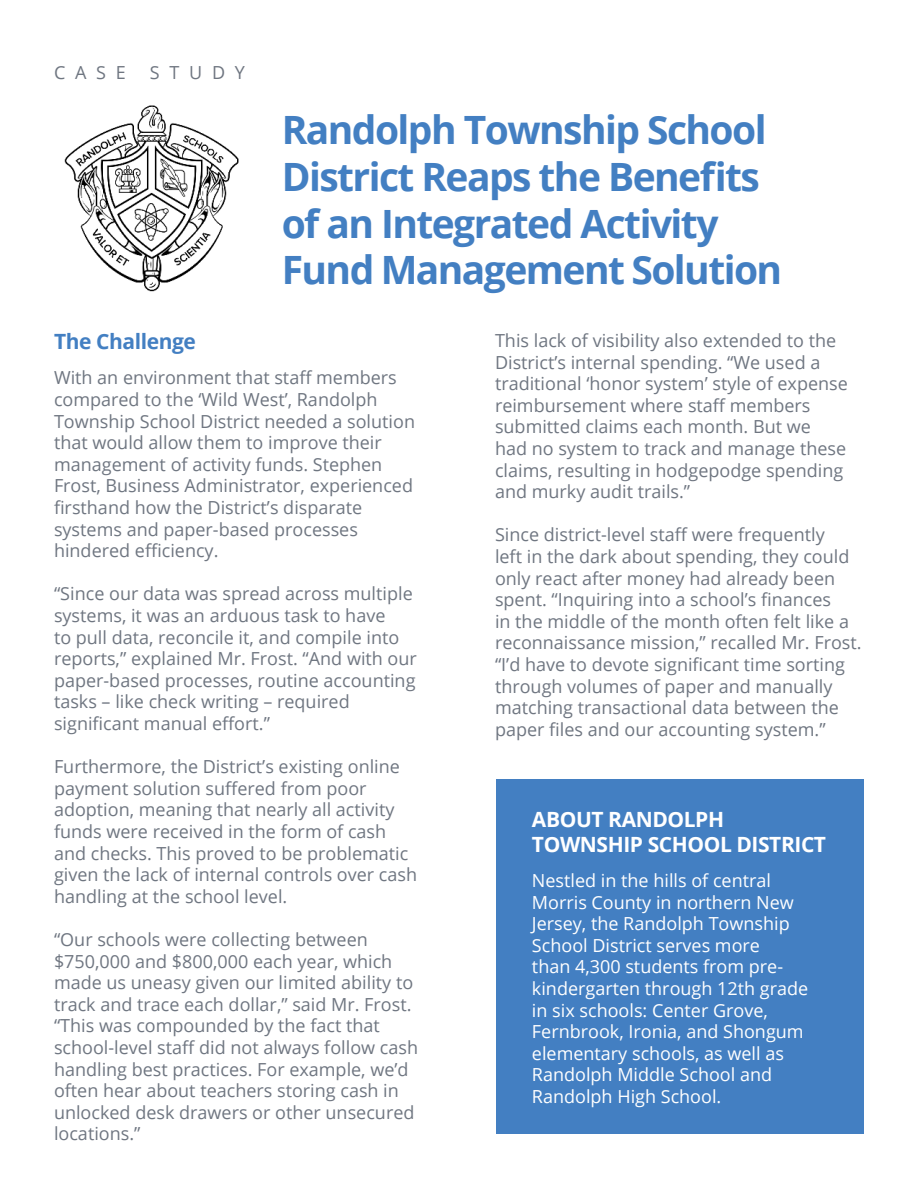
<style>
.page{position:relative;width:918px;height:1188px;background:#fff}
.page>*{position:absolute;margin:0;border:0;box-sizing:border-box;transform-origin:0 0}
.t1{font:700 39px/46.8px "Open Sans";letter-spacing:-.04em;color:#437fc2}
.t2{font:700 21px/25.2px "Open Sans";letter-spacing:-.02em;color:#fff}
.t3{font:700 21px "Open Sans";letter-spacing:-.02em;color:#437fc2}
.t4{font:18px/21.6px "Open Sans";color:#6f7681}
.t5{font:18px/21.6px "Open Sans";color:#fff}
</style>
<div class="page">
<img style="left:64px;top:105px;width:175px;height:187px">
<div style="left:496px;top:780px;width:367px;height:354px;background:#437fc2"></div>
<p class="t4" style="left:54px;top:63px;width:73px">CASE</p>
<p class="t4" style="left:150px;top:63px;width:97px">STUDY</p>
<h1 class="t1" style="left:282px;top:110px;width:502px">Randolph Township School<br>District Reaps the Benefits of an Integrated Activity<br>Fund Management Solution</h1>
<p class="t3" style="left:54px;top:333px;width:143px">The Challenge</p>
<p class="t4" style="left:54px;top:367px;width:363px">With an environment that staff members compared to the ‘Wild West’, Randolph Township School District needed a solution that would allow them to improve their management of activity funds. Stephen Frost, Business Administrator, experienced firsthand how the District’s disparate systems and paper-based processes hindered efficiency.</p>
<p class="t4" style="left:54px;top:585px;width:364px">“Since our data was spread across multiple systems, it was an arduous task to have<br>to pull data, reconcile it, and compile into reports,” explained Mr. Frost. “And with our paper-based processes, routine accounting tasks – like check writing – required significant manual effort.”</p>
<p class="t4" style="left:54px;top:758px;width:365px">Furthermore, the District’s existing online payment solution suffered from poor adoption, meaning that nearly all activity funds were received in the form of cash and checks. This proved to be problematic given the lack of internal controls over cash handling at the school level.</p>
<p class="t4" style="left:54px;top:928px;width:366px">“Our schools were collecting between $750,000 and $800,000 each year, which made us uneasy given our limited ability to track and trace each dollar,” said Mr. Frost. “This was compounded by the fact that school-level staff did not always follow cash handling best practices. For example, we’d often hear about teachers storing cash in unlocked desk drawers or other unsecured locations.”</p>
<p class="t4" style="left:495px;top:329px;width:354px">This lack of visibility also extended to the District’s internal spending. “We used a traditional ‘honor system’ style of expense reimbursement where staff members submitted claims each month. But we<br>had no system to track and manage these claims, resulting in hodgepodge spending and murky audit trails.”</p>
<p class="t4" style="left:495px;top:524px;width:368px">Since district-level staff were frequently<br>left in the dark about spending, they could only react after money had already been spent. “Inquiring into a school’s finances<br>in the middle of the month often felt like a reconnaissance mission,” recalled Mr. Frost. “I’d have to devote significant time sorting through volumes of paper and manually matching transactional data between the paper files and our accounting system.”</p>
<p class="t2" style="left:532px;top:809px;width:296px">ABOUT RANDOLPH<br>TOWNSHIP SCHOOL DISTRICT</p>
<p class="t5" style="left:532px;top:872px;width:278px">Nestled in the hills of central<br>Morris County in northern New<br>Jersey, the Randolph Township<br>School District serves more<br>than 4,300 students from pre&shy;kindergarten through 12th grade in six schools: Center Grove,<br>Fernbrook, Ironia, and Shongum elementary schools, as well as<br>Randolph Middle School and<br>Randolph High School.</p>
</div>
